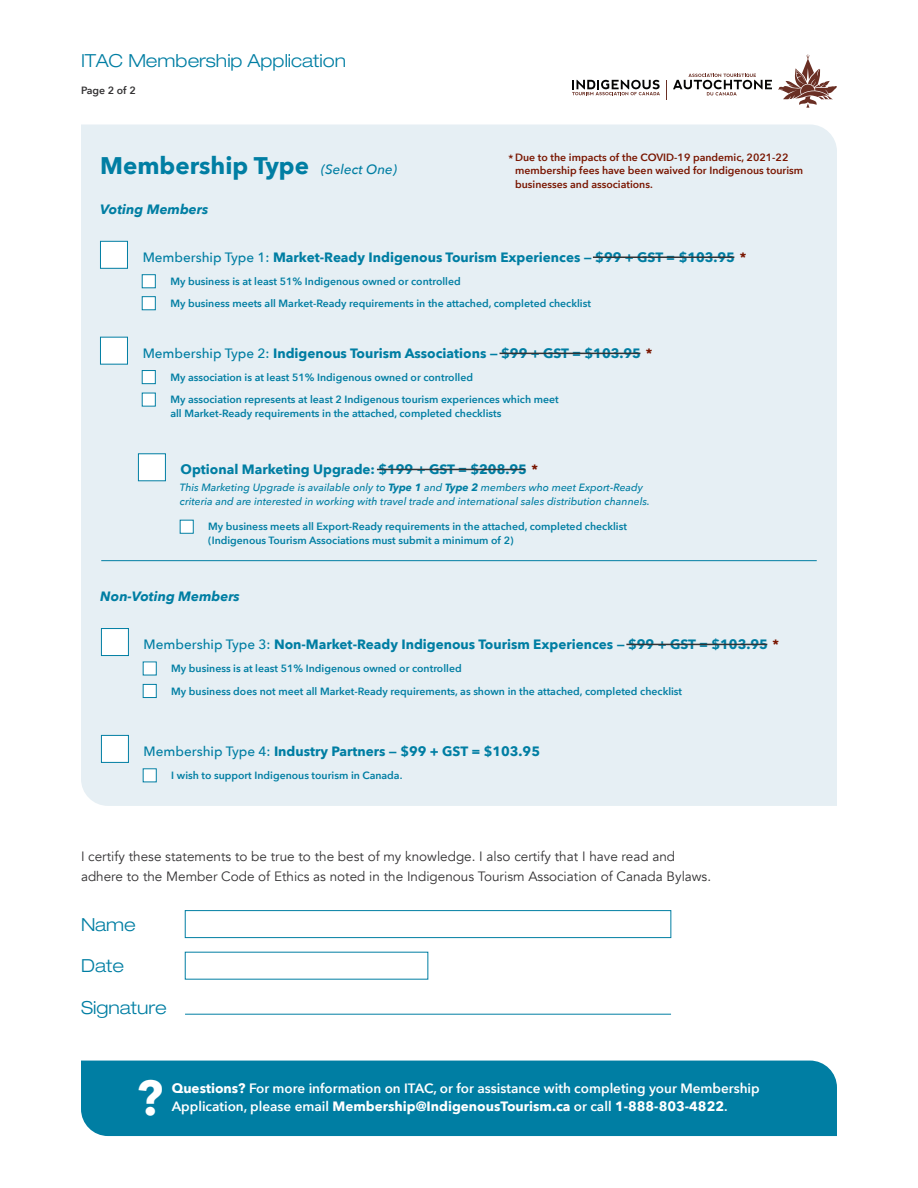
<style>
.page{position:relative;width:918px;height:1188px;background:#fff}
.page>*{position:absolute;margin:0;border:0;box-sizing:border-box;transform-origin:0 0}
.Paragraph_-_Callout{font:700 48px "Avenir Next";color:#fff}
.t1{font:700 24px "Avenir Next";color:#007ea3}
.t2{font:300 expanded 18px "Helvetica Neue LT Std";color:#007ea3}
.Membership_Type{font:700 13.5px "Avenir Next";color:#007ea3}
.Paragraph_-_Single{font:13.5px/20.2px "Avenir";color:#333233}
.Paragraph_-_Callout-2{font:600 13.5px "Avenir Next";color:#fff}
.Paragraph_-_Callout-3{font:700 13.5px "Avenir Next";color:#fff}
.Membership_Type-2{font:italic 700 13.5px "Avenir Next";color:#007ea3}
.Paragraph_-_Callout-4{font:600 10.5px/13.5px "Avenir Next";color:#007ea3}
.Paragraph_-_Callout-5{font:italic 500 10.5px/13.5px "Avenir Next";color:#007ea3}
.Paragraph_-_Callout-6{font:600 10.5px/13.5px "Avenir Next";color:#791500}
.Paragraph_-_Callout-7{font:600 10.5px "Avenir Next";color:#333233}
.s1{font-weight:500;font-style:italic;font-size:13.5px}
.s2{font-weight:500}
.s3{color:#791500}
.s4{font-weight:700}
.s5{font-weight:600}
</style>
<div class="page">
<svg style="left:666px;top:80px;width:1px;height:19px"></svg>
<svg style="left:778px;top:54px;width:59px;height:54px"></svg>
<svg style="left:673px;top:74px;width:99px;height:21px"></svg>
<svg style="left:572px;top:80px;width:88px;height:15px"></svg>
<div style="left:81px;top:124px;width:756px;height:682px;background:#e6eff4"></div>
<div style="left:81px;top:1061px;width:756px;height:75px;background:#007ea3"></div>
<svg style="left:185px;top:910px;width:486px;height:28px"></svg>
<svg style="left:185px;top:952px;width:243px;height:28px"></svg>
<hr style="left:185px;top:1014px;width:486px;height:1px;background:#007ea3">
<svg style="left:100px;top:241px;width:28px;height:28px"></svg>
<svg style="left:142px;top:274px;width:14px;height:14px"></svg>
<svg style="left:142px;top:296px;width:14px;height:14px"></svg>
<svg style="left:100px;top:337px;width:28px;height:28px"></svg>
<svg style="left:142px;top:370px;width:14px;height:14px"></svg>
<svg style="left:142px;top:393px;width:14px;height:14px"></svg>
<svg style="left:101px;top:628px;width:28px;height:28px"></svg>
<svg style="left:143px;top:662px;width:14px;height:13px"></svg>
<svg style="left:143px;top:684px;width:14px;height:14px"></svg>
<svg style="left:101px;top:735px;width:28px;height:28px"></svg>
<svg style="left:143px;top:768px;width:14px;height:14px"></svg>
<svg style="left:138px;top:453px;width:28px;height:28px"></svg>
<svg style="left:180px;top:520px;width:14px;height:14px"></svg>
<hr style="left:101px;top:560px;width:716px;height:1px;background:#007ea3">
<hr style="left:593px;top:256px;width:141px;height:2px;background:#333233">
<hr style="left:500px;top:353px;width:140px;height:1px;background:#333233">
<hr style="left:377px;top:469px;width:148px;height:1px;background:#333233">
<hr style="left:626px;top:644px;width:141px;height:1px;background:#333233">
<h4 class="t2" style="left:81px;top:50px;width:267px">ITAC Membership Application</h4>
<p class="Paragraph_-_Callout-7" style="left:81px;top:81px;width:56px">Page 2 of 2</p>
<h3 class="t1" style="left:100px;top:144px;width:298px">Membership Type <span class="s1">(Select One)</span></h3>
<p class="Membership_Type-2" style="left:100px;top:198px;width:110px">Voting Members</p>
<p class="Paragraph_-_Callout-6" style="left:515px;top:150px;width:290px;text-indent:-7px">* Due to the impacts of the COVID-19 pandemic, 2021-22 membership fees have been waived for Indigenous tourism businesses and associations.</p>
<p class="Membership_Type" style="left:143px;top:245px;width:605px"><span class="s2">Membership Type 1:</span> Market-Ready Indigenous Tourism Experiences — $99 + GST = $103.95 <span class="s3">*</span></p>
<p class="Paragraph_-_Callout-4" style="left:170px;top:274px;width:292px">My business is at least 51% Indigenous owned or controlled</p>
<p class="Paragraph_-_Callout-4" style="left:170px;top:296px;width:422px">My business meets all Market-Ready requirements in the attached, completed checklist</p>
<p class="Membership_Type" style="left:143px;top:341px;width:511px"><span class="s2">Membership Type 2:</span> Indigenous Tourism Associations — $99 + GST = $103.95 <span class="s3">*</span></p>
<p class="Paragraph_-_Callout-4" style="left:170px;top:370px;width:304px">My association is at least 51% Indigenous owned or controlled</p>
<p class="Paragraph_-_Callout-4" style="left:170px;top:393px;width:390px">My association represents at least 2 Indigenous tourism experiences which meet all Market-Ready requirements in the attached, completed checklists</p>
<p class="Membership_Type" style="left:181px;top:458px;width:359px">Optional Marketing Upgrade: $199 + GST = $208.95 <span class="s3">*</span></p>
<p class="Paragraph_-_Callout-5" style="left:180px;top:481px;width:471px">This Marketing Upgrade is available only to <span class="s4">Type 1</span> and <span class="s4">Type 2</span> members who meet Export-Ready criteria and are interested in working with travel trade and international sales distribution channels.</p>
<p class="Paragraph_-_Callout-4" style="left:208px;top:520px;width:420px">My business meets all Export-Ready requirements in the attached, completed checklist (Indigenous Tourism Associations must submit a minimum of 2)</p>
<p class="Membership_Type-2" style="left:100px;top:585px;width:141px">Non-Voting Members</p>
<p class="Membership_Type" style="left:144px;top:633px;width:637px"><span class="s2">Membership Type 3:</span> Non-Market-Ready Indigenous Tourism Experiences — $99 + GST = $103.95 <span class="s3">*</span></p>
<p class="Paragraph_-_Callout-4" style="left:171px;top:662px;width:292px">My business is at least 51% Indigenous owned or controlled</p>
<p class="Paragraph_-_Callout-4" style="left:171px;top:684px;width:512px">My business does not meet all Market-Ready requirements, as shown in the attached, completed checklist</p>
<p class="Membership_Type" style="left:144px;top:740px;width:398px"><span class="s2">Membership Type 4:</span> Industry Partners — $99 + GST = $103.95</p>
<p class="Paragraph_-_Callout-4" style="left:171px;top:768px;width:233px">I wish to support Indigenous tourism in Canada.</p>
<p class="Paragraph_-_Single" style="left:81px;top:846px;width:632px">I certify these statements to be true to the best of my knowledge. I also certify that I have read and adhere to the Member Code of Ethics as noted in the Indigenous Tourism Association of Canada Bylaws.</p>
<h4 class="t2" style="left:81px;top:913px;width:56px">Name</h4>
<h4 class="t2" style="left:81px;top:955px;width:45px">Date</h4>
<h4 class="t2" style="left:81px;top:997px;width:87px">Signature</h4>
<p class="Paragraph_-_Callout" style="left:137px;top:1057px;width:28px">?</p>
<p class="Paragraph_-_Callout-2" style="left:172px;top:1077px;width:590px"><span class="s4">Questions?</span> For more information on ITAC, or for assistance with completing your Membership</p>
<p class="Paragraph_-_Callout-3" style="left:172px;top:1095px;width:557px"><span class="s5">Application, please email</span> Membership@IndigenousTourism.ca <span class="s5">or call</span> 1-888-803-4822<span class="s5">.</span></p>
</div>
